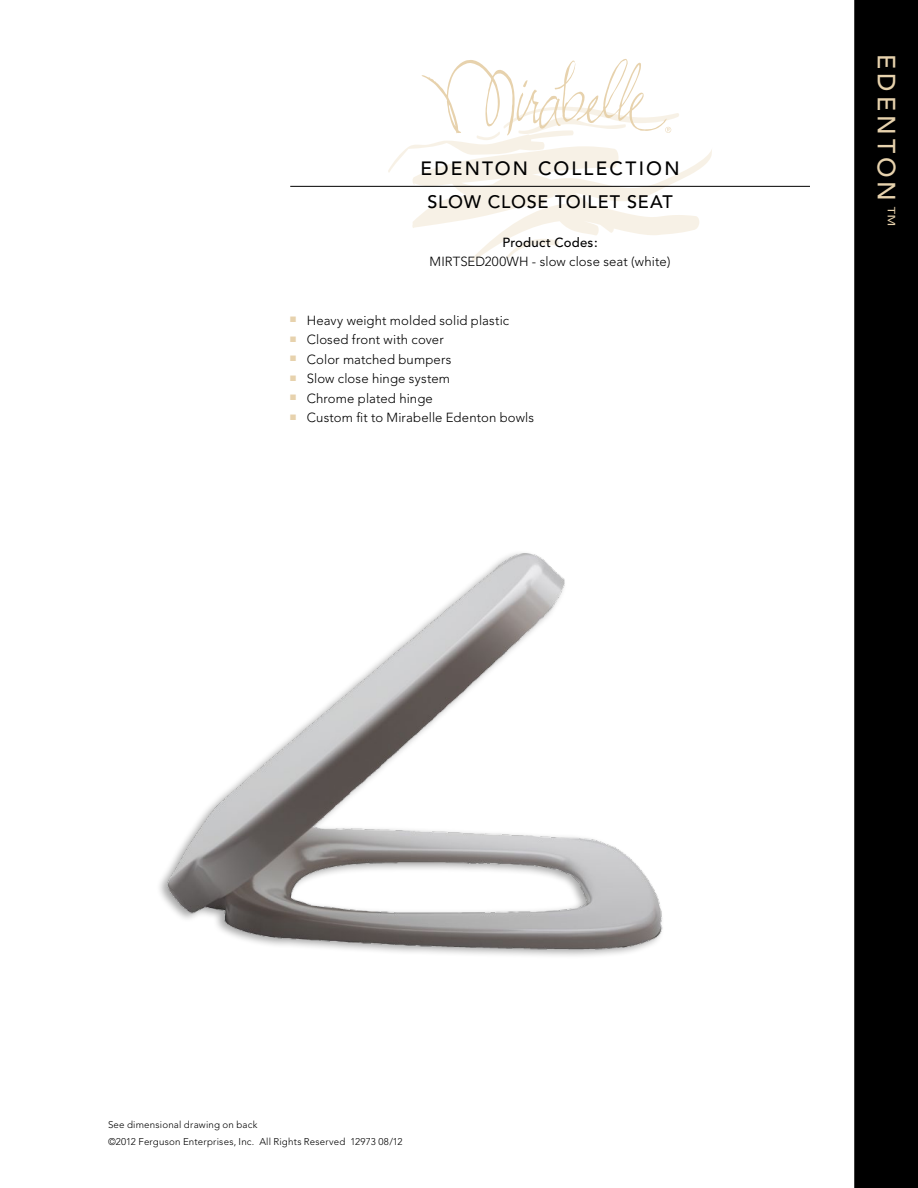
<style>
.page{position:relative;width:918px;height:1188px;background:#fff}
.page>*{position:absolute;margin:0;border:0;box-sizing:border-box;transform-origin:0 0}
.t1{font:500 24.75px "Avenir";letter-spacing:.17em;color:#e7d2ad}
.t2{font:500 19.2px "Avenir";letter-spacing:.115em;color:#000}
.t3{font:500 18px "Avenir";letter-spacing:.04em;color:#000}
.t4{font:300 13.2px "Avenir";letter-spacing:.01em;color:#000}
.t5{font:500 13.2px "Avenir";letter-spacing:.015em;color:#000}
.t6{font:300 9.75px/16.5px "Avenir";letter-spacing:.02em;color:#000}
</style>
<div class="page">
<div style="left:854px;top:0;width:64px;height:1188px;background:#000"></div>
<svg style="left:388px;top:59px;width:324px;height:202px"></svg>
<hr style="left:290px;top:186px;width:520px;height:1px;background:#000">
<img style="left:159px;top:553px;width:504px;height:403px">
<h2 class="t2" style="left:421px;top:157px;width:260px">EDENTON COLLECTION</h2>
<h3 class="t3" style="left:428px;top:191px;width:86px">SLOW CLOSE</h3>
<h3 class="t3" style="left:555px;top:191px;width:23px">TOILET</h3>
<h3 class="t3" style="left:627px;top:191px;width:43px">SEAT</h3>
<p class="t5" style="left:503px;top:235px;width:97px">PRODUCT CODES:</p>
<p class="t4" style="left:430px;top:254px;width:243px">MIRTSED200WH - slow close seat (white)</p>
<p class="t4" style="left:290px;top:312px;width:220px"><sup>■</sup> Heavy weight molded solid plastic</p>
<p class="t4" style="left:290px;top:332px;width:155px"><sup>■</sup> Closed front with cover</p>
<p class="t4" style="left:290px;top:351px;width:163px"><sup>■</sup> Color matched bumpers</p>
<p class="t4" style="left:290px;top:371px;width:161px"><sup>■</sup> Slow close hinge system</p>
<p class="t4" style="left:290px;top:390px;width:144px"><sup>■</sup> Chrome plated hinge</p>
<p class="t4" style="left:290px;top:410px;width:245px"><sup>■</sup> Custom fit to Mirabelle Edenton bowls</p>
<h1 class="t1" style="left:901px;top:54px;width:174px;rotate:90deg">EDENTON<sup>™</sup></h1>
<p class="t6" style="left:108px;top:1117px;width:296px">See dimensional drawing on back<br>©2012 Ferguson Enterprises, Inc. All Rights Reserved 12973 08/12</p>
</div>
